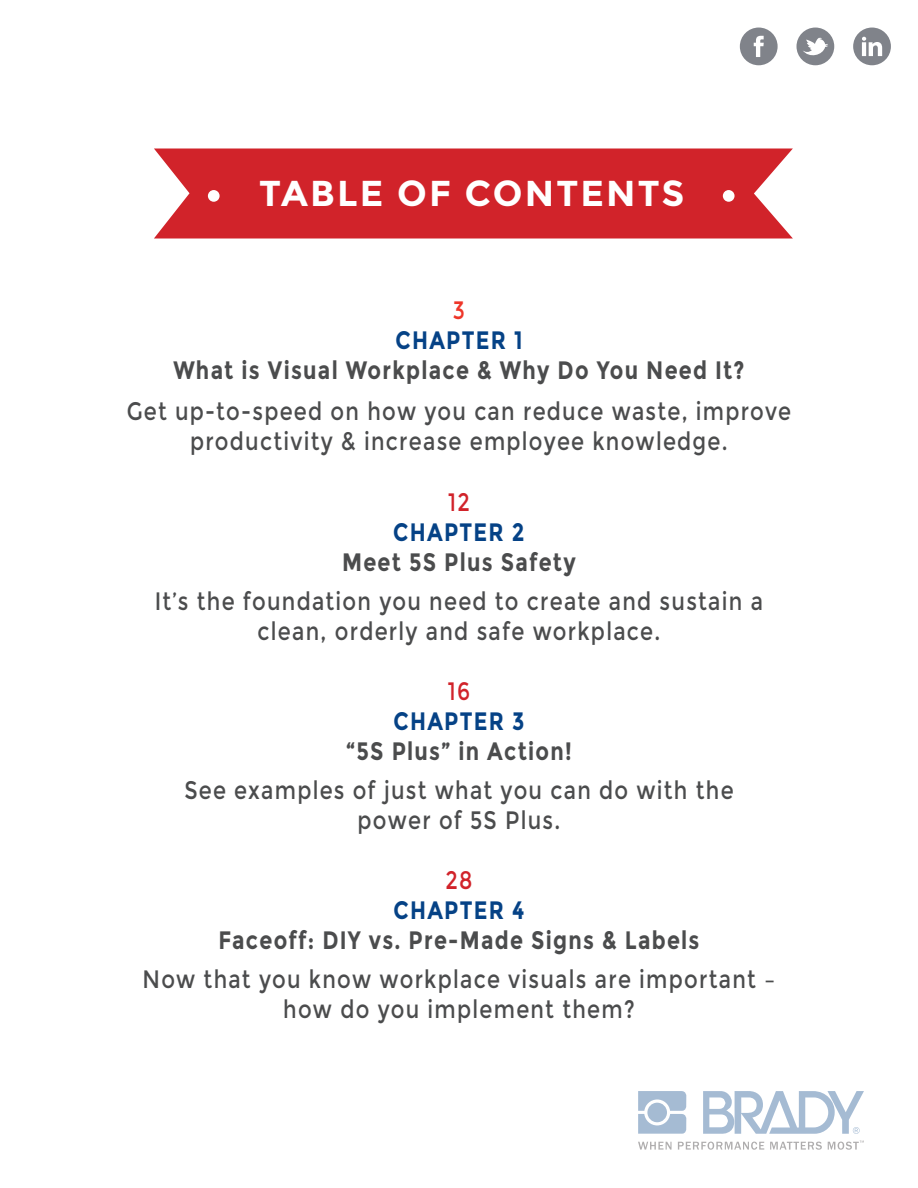
<style>
.page{position:relative;width:918px;height:1188px;background:#fff}
.page>*{position:absolute;margin:0;border:0;box-sizing:border-box;transform-origin:0 0}
.t1{font:700 36px "Montserrat";letter-spacing:.06em;color:#fff}
.t2{font:25.2px/30px "Montserrat";letter-spacing:.06em;color:#4b4c4d;text-align:center;scale:.83 1}
.t3{font:700 25.2px "Montserrat";letter-spacing:.06em;color:#4b4c4d;scale:.83 1}
.t4{font:700 25.2px "Montserrat";letter-spacing:.06em;color:#054286;scale:.83 1}
.t5{font:25.2px "Montserrat";color:#d1232a;scale:.83 1}
.t6{font:25.2px "Montserrat";color:#ee3629;scale:.83 1}
</style>
<div class="page">
<svg style="left:154px;top:148px;width:639px;height:90px;background:#d33137"></svg>
<div style="left:723px;top:190px;width:12px;height:12px;background:#fff;border-radius:50%"></div>
<svg style="left:797px;top:28px;width:37px;height:37px"></svg>
<svg style="left:740px;top:28px;width:38px;height:37px"></svg>
<svg style="left:853px;top:28px;width:38px;height:37px"></svg>
<div style="left:208px;top:190px;width:12px;height:12px;background:#fff;border-radius:50%"></div>
<svg style="left:638px;top:1091px;width:48px;height:43px"></svg>
<div style="left:647px;top:1103px;width:20px;height:19px;background:#a5bbd3;border-radius:50%"></div>
<svg style="left:703px;top:1091px;width:161px;height:43px"></svg>
<svg style="left:638px;top:1142px;width:34px;height:8px"></svg>
<svg style="left:678px;top:1142px;width:86px;height:8px"></svg>
<svg style="left:770px;top:1142px;width:52px;height:8px"></svg>
<svg style="left:828px;top:1141px;width:36px;height:9px"></svg>
<h1 class="t1" style="left:259px;top:172px;width:427px">TABLE OF CONTENTS</h1>
<p class="t6" style="left:453px;top:296px;width:16px">3</p>
<p class="t4" style="left:395px;top:325px;width:155px">CHAPTER 1</p>
<p class="t3" style="left:173px;top:355px;width:690px">What is Visual Workplace &amp; Why Do You Need It?</p>
<p class="t2" style="left:127px;top:396px;width:802px">Get up-to-speed on how you can reduce waste, improve productivity &amp; increase employee knowledge.</p>
<p class="t5" style="left:448px;top:488px;width:28px">12</p>
<p class="t4" style="left:393px;top:517px;width:160px">CHAPTER 2</p>
<p class="t3" style="left:342px;top:547px;width:283px">Meet 5S Plus Safety</p>
<p class="t2" style="left:155px;top:587px;width:734px">It’s the foundation you need to create and sustain a clean, orderly and safe workplace.</p>
<p class="t5" style="left:448px;top:677px;width:28px">16</p>
<p class="t4" style="left:393px;top:706px;width:159px">CHAPTER 3</p>
<p class="t3" style="left:346px;top:736px;width:273px">“5S Plus” in Action!</p>
<p class="t2" style="left:184px;top:776px;width:663px">See examples of just what you can do with the power of 5S Plus.</p>
<p class="t5" style="left:446px;top:866px;width:34px">28</p>
<p class="t4" style="left:394px;top:895px;width:159px">CHAPTER 4</p>
<p class="t3" style="left:218px;top:925px;width:581px">Faceoff: DIY vs. Pre-Made Signs &amp; Labels</p>
<p class="t2" style="left:143px;top:965px;width:764px">Now that you know workplace visuals are important – how do you implement them?</p>
</div>
